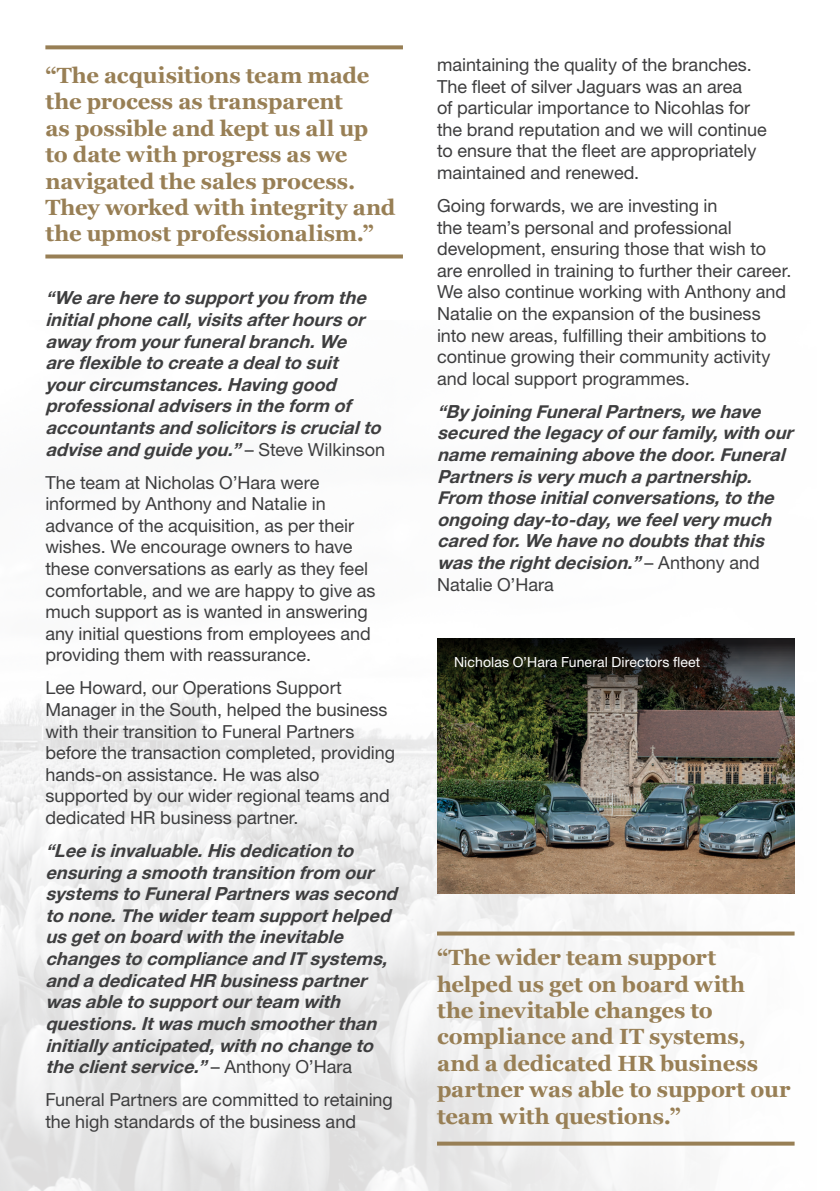
<style>
.page{position:relative;width:840px;height:1191px;background:#fff}
.page>*{position:absolute;margin:0;border:0;box-sizing:border-box;transform-origin:0 0}
.t1{font:700 22px/26.4px "Georgia";letter-spacing:-.005em;color:#987f55}
.t2{font:18px/21.6px "Helvetica Neue";color:#3e3e3f}
.t3{font:italic 700 18px/21.6px "Helvetica Neue";color:#3e3e3f}
.t4{font:14px "Helvetica Neue";letter-spacing:.01em;color:#fff}
.s1{font-weight:400;font-style:normal}
</style>
<div class="page">
<img style="left:0;top:638px;width:795px;height:553px">
<svg style="left:45px;top:45px;width:358px;height:4px"></svg>
<svg style="left:45px;top:254px;width:358px;height:4px"></svg>
<svg style="left:437px;top:931px;width:357px;height:4px"></svg>
<svg style="left:437px;top:1141px;width:357px;height:4px"></svg>
<img style="left:437px;top:711px;width:357px;height:183px">
<svg style="left:437px;top:639px;width:357px;height:72px;background:#292b20"></svg>
<p class="t1" style="left:45px;top:61px;width:351px">“The acquisitions team made the process as transparent<br>as possible and kept us all up to date with progress as we navigated the sales process.<br>They worked with integrity and the upmost professionalism.”</p>
<p class="t3" style="left:45px;top:288px;width:344px">“Weareheretosupportyoufrom the initialphonecall,visitsafterhoursor awayfrom yourfuneralbranch.We areflexibletocreateadealtosuit yourcircumstances.Havinggood professionaladvisersintheform of accountantsandsolicitorsiscrucialto adviseandguideyou.”<span class="s1">– S t e v e W i l k i n s o n</span></p>
<p class="t2" style="left:45px;top:471px;width:331px">The team at Nicholas O’Hara were informed by Anthony and Natalie in advance of the acquisition, as per their wishes. We encourage owners to have these conversations as early as they feel comfortable, and we are happy to give as much support as is wanted in answering any initial questions from employees and providing them with reassurance.</p>
<p class="t2" style="left:45px;top:677px;width:351px">Lee Howard, our Operations Support Manager in the South, helped the business with their transition to Funeral Partners before the transaction completed, providing hands-on assistance. He was also supported by our wider regional teams and dedicated HR business partner.</p>
<p class="t3" style="left:45px;top:840px;width:360px">“Leeisinvaluable.Hisdedicationto ensuringasmoothtransitionfrom our systemstoFuneralPartnerswassecond tonone.Thewiderteam supporthelped usgetonboardwiththeinevitable changestocomplianceandITsystems, andadedicatedHRbusinesspartner wasabletosupportourteam with questions.Itwasmuchsmootherthan initiallyanticipated,withnochangeto theclientservice.”<span class="s1">– A n t h o n y O ’ H a r a</span></p>
<p class="t2" style="left:45px;top:1088px;width:349px">Funeral Partners are committed to retaining the high standards of the business and</p>
<p class="t2" style="left:437px;top:53px;width:331px">maintaining the quality of the branches.<br>The fleet of silver Jaguars was an area<br>of particular importance to Nicohlas for the brand reputation and we will continue to ensure that the fleet are appropriately maintained and renewed.</p>
<p class="t2" style="left:437px;top:194px;width:356px">Going forwards, we are investing in<br>the team’s personal and professional development, ensuring those that wish to are enrolled in training to further their career.<br>We also continue working with Anthony and Natalie on the expansion of the business into new areas, fulfilling their ambitions to continue growing their community activity and local support programmes.</p>
<p class="t3" style="left:437px;top:401px;width:365px">“ByjoiningFuneralPartners,wehave securedthelegacyofourfamily,withour nameremainingabovethedoor.Funeral Partnersisverymuchapartnership.<br>From thoseinitialconversations,tothe ongoingday-to-day,wefeelverymuch caredfor.Wehavenodoubtsthatthis wastherightdecision.”<span class="s1">– A n t h o n y a n d Natalie O’Hara</span></p>
<p class="t4" style="left:454px;top:653px;width:247px">Nicholas O’Hara Funeral Directors fleet</p>
<p class="t1" style="left:437px;top:943px;width:355px">“The wider team support helped us get on board with<br>the inevitable changes to compliance and IT systems, and a dedicated HR business partner was able to support our team with questions.”</p>
</div>
